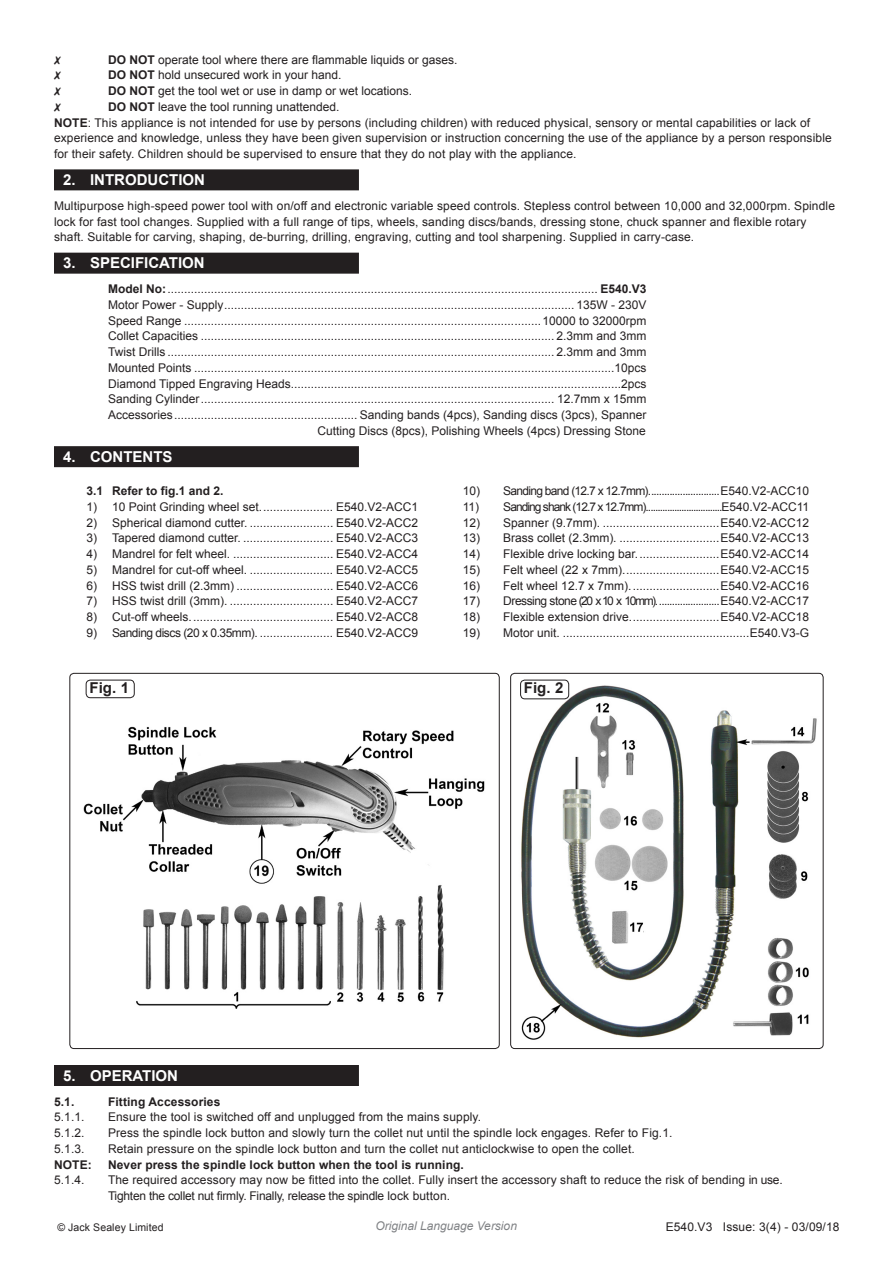
<style>
.page{position:relative;width:893px;height:1263px;background:#fff}
.page>*{position:absolute;margin:0;border:0;box-sizing:border-box;transform-origin:0 0}
.t1{font:700 15px "Arial";color:#fff}
.t2{font:700 15px "Arial";color:#231f20}
.Body{font:12px/15.8px "Arial";letter-spacing:.01em;color:#231f20}
.Body-2{font:12px "Arial";letter-spacing:-.04em;color:#231f20}
.Body-3{font:700 12px "Arial";letter-spacing:.01em;color:#231f20}
.Body-4{font:12px "Arial";letter-spacing:-.08em;color:#231f20}
.Body-5{font:12px "Arial";letter-spacing:-.06em;color:#231f20}
.Body__Footer{font:12px "Arial";letter-spacing:.01em;color:#231f20}
.t3{font:italic 12px "Arial";color:#808285}
.Body__Justified__7pt{font:10.5px "Arial";letter-spacing:.01em;color:#231f20}
.s1{font-weight:700}
</style>
<div class="page">
<div style="left:54px;top:169px;width:305px;height:21px;background:#231f20"></div>
<div style="left:54px;top:253px;width:305px;height:21px;background:#231f20"></div>
<div style="left:54px;top:446px;width:305px;height:21px;background:#231f20"></div>
<div style="left:54px;top:1065px;width:305px;height:21px;background:#231f20"></div>
<img style="left:83px;top:698px;width:402px;height:311px">
<div style="left:86px;top:680px;width:49px;height:18px;border:1px solid #231f20;border-radius:4px"></div>
<img style="left:520px;top:679px;width:297px;height:361px">
<div style="left:510px;top:673px;width:313px;height:376px;border:1px solid #231f20;border-radius:4px"></div>
<div style="left:520px;top:680px;width:49px;height:19px;border:1px solid #231f20;border-radius:4px"></div>
<p class="Body" style="left:108px;top:52px;width:351px"><span class="s1">DO NOT</span> operate tool where there are flammable liquids or gases.</p>
<p class="Body" style="left:108px;top:67px;width:235px"><span class="s1">DO NOT</span> hold unsecured work in your hand.</p>
<p class="Body" style="left:108px;top:83px;width:306px"><span class="s1">DO NOT</span> get the tool wet or use in damp or wet locations.</p>
<p class="Body" style="left:108px;top:99px;width:233px"><span class="s1">DO NOT</span> leave the tool running unattended.</p>
<p class="Body" style="left:54px;top:115px;width:779px"><span class="s1">NOTE</span>: This appliance is not intended for use by persons (including children) with reduced physical, sensory or mental capabilities or lack of experience and knowledge, unless they have been given supervision or instruction concerning the use of the appliance by a person responsible for their safety. Children should be supervised to ensure that they do not play with the appliance.</p>
<p class="t1" style="left:63px;top:170px;width:143px">2. INTRODUCTION</p>
<p class="Body" style="left:54px;top:198px;width:782px">Multipurpose high-speed power tool with on/off and electronic variable speed controls. Stepless control between 10,000 and 32,000rpm. Spindle lock for fast tool changes. Supplied with a full range of tips, wheels, sanding discs/bands, dressing stone, chuck spanner and flexible rotary shaft. Suitable for carving, shaping, de-burring, drilling, engraving, cutting and tool sharpening. Supplied in carry-case.</p>
<p class="t1" style="left:63px;top:253px;width:143px">3. SPECIFICATION</p>
<p class="Body" style="left:108px;top:281px;width:540px"><span class="s1">Model No:</span>................................................................................................................................. <span class="s1">E540.V3</span></p>
<p class="Body" style="left:108px;top:297px;width:540px">Motor Power - Supply......................................................................................................... 135W - 230V</p>
<p class="Body" style="left:108px;top:313px;width:540px">Speed Range ...........................................................................................................10000 to 32000rpm</p>
<p class="Body" style="left:108px;top:328px;width:540px">Collet Capacities .......................................................................................................... 2.3mm and 3mm</p>
<p class="Body" style="left:108px;top:344px;width:540px">Twist Drills .................................................................................................................... 2.3mm and 3mm</p>
<p class="Body" style="left:108px;top:360px;width:540px">Mounted Points ..............................................................................................................................10pcs</p>
<p class="Body" style="left:108px;top:376px;width:540px">Diamond Tipped Engraving Heads...................................................................................................2pcs</p>
<p class="Body" style="left:108px;top:391px;width:540px">Sanding Cylinder.......................................................................................................... 12.7mm x 15mm</p>
<p class="Body" style="left:108px;top:407px;width:540px">Accessories....................................................... Sanding bands (4pcs), Sanding discs (3pcs), Spanner</p>
<p class="Body" style="left:318px;top:423px;width:330px">Cutting Discs (8pcs), Polishing Wheels (4pcs) Dressing Stone</p>
<p class="t1" style="left:63px;top:447px;width:111px">4. CONTENTS</p>
<p class="Body-3" style="left:87px;top:483px;width:138px">3.1 Refer to fig.1 and 2.</p>
<p class="Body" style="left:87px;top:499px;width:333px">1) 10 Point Grinding wheel set...................... E540.V2-ACC1</p>
<p class="Body" style="left:87px;top:515px;width:333px">2) Spherical diamond cutter. ......................... E540.V2-ACC2</p>
<p class="Body" style="left:87px;top:530px;width:333px">3) Tapered diamond cutter. ........................... E540.V2-ACC3</p>
<p class="Body" style="left:87px;top:546px;width:333px">4) Mandrel for felt wheel. .............................. E540.V2-ACC4</p>
<p class="Body" style="left:87px;top:562px;width:333px">5) Mandrel for cut-off wheel. ......................... E540.V2-ACC5</p>
<p class="Body" style="left:87px;top:578px;width:333px">6) HSS twist drill (2.3mm) ............................. E540.V2-ACC6</p>
<p class="Body" style="left:87px;top:593px;width:333px">7) HSS twist drill (3mm). ............................... E540.V2-ACC7</p>
<p class="Body" style="left:87px;top:609px;width:333px">8) Cut-off wheels........................................... E540.V2-ACC8</p>
<p class="Body-2" style="left:87px;top:625px;width:333px">9) Sanding discs (20 x 0.35mm). ...................... E540.V2-ACC9</p>
<p class="Body-5" style="left:463px;top:483px;width:348px">10) Sanding band (12.7 x 12.7mm)...........................E540.V2-ACC10</p>
<p class="Body-4" style="left:463px;top:499px;width:348px">11) Sanding shank (12.7 x 12.7mm)................................E540.V2-ACC11</p>
<p class="Body" style="left:463px;top:515px;width:348px">12) Spanner (9.7mm). ...................................E540.V2-ACC12</p>
<p class="Body" style="left:463px;top:530px;width:348px">13) Brass collet (2.3mm). ..............................E540.V2-ACC13</p>
<p class="Body" style="left:463px;top:546px;width:348px">14) Flexible drive locking bar.........................E540.V2-ACC14</p>
<p class="Body" style="left:463px;top:562px;width:348px">15) Felt wheel (22 x 7mm).............................E540.V2-ACC15</p>
<p class="Body" style="left:463px;top:578px;width:348px">16) Felt wheel 12.7 x 7mm)...........................E540.V2-ACC16</p>
<p class="Body-2" style="left:463px;top:593px;width:348px">17) Dressing stone (20 x 10 x 10mm)........................E540.V2-ACC17</p>
<p class="Body" style="left:463px;top:609px;width:348px">18) Flexible extension drive...........................E540.V2-ACC18</p>
<p class="Body" style="left:463px;top:625px;width:348px">19) Motor unit. ........................................................E540.V3-G</p>
<p class="t2" style="left:89px;top:678px;width:41px">Fig. 1</p>
<p class="t2" style="left:524px;top:678px;width:41px">Fig. 2</p>
<p class="t1" style="left:63px;top:1065px;width:117px">5. OPERATION</p>
<p class="Body-3" style="left:54px;top:1093px;width:22px">5.1.</p>
<p class="Body-3" style="left:108px;top:1093px;width:114px">Fitting Accessories</p>
<p class="Body" style="left:54px;top:1109px;width:32px">5.1.1.</p>
<p class="Body" style="left:108px;top:1109px;width:375px">Ensure the tool is switched off and unplugged from the mains supply.</p>
<p class="Body" style="left:54px;top:1125px;width:32px">5.1.2.</p>
<p class="Body" style="left:108px;top:1125px;width:566px">Press the spindle lock button and slowly turn the collet nut until the spindle lock engages. Refer to Fig.1.</p>
<p class="Body" style="left:54px;top:1141px;width:32px">5.1.3.</p>
<p class="Body" style="left:108px;top:1141px;width:528px">Retain pressure on the spindle lock button and turn the collet nut anticlockwise to open the collet.</p>
<p class="Body-3" style="left:54px;top:1156px;width:39px">NOTE:</p>
<p class="Body-3" style="left:108px;top:1156px;width:357px">Never press the spindle lock button when the tool is running.</p>
<p class="Body" style="left:54px;top:1172px;width:32px">5.1.4.</p>
<p class="Body" style="left:108px;top:1172px;width:676px">The required accessory may now be fitted into the collet. Fully insert the accessory shaft to reduce the risk of bending in use.<br>Tighten the collet nut firmly. Finally, release the spindle lock button.</p>
<p class="Body__Justified__7pt" style="left:57px;top:1220px;width:108px">© Jack Sealey Limited</p>
<p class="t3" style="left:375px;top:1218px;width:143px">Original Language Version</p>
<p class="Body__Footer" style="left:666px;top:1219px;width:175px">E540.V3 Issue: 3(4) - 03/09/18</p>
</div>
